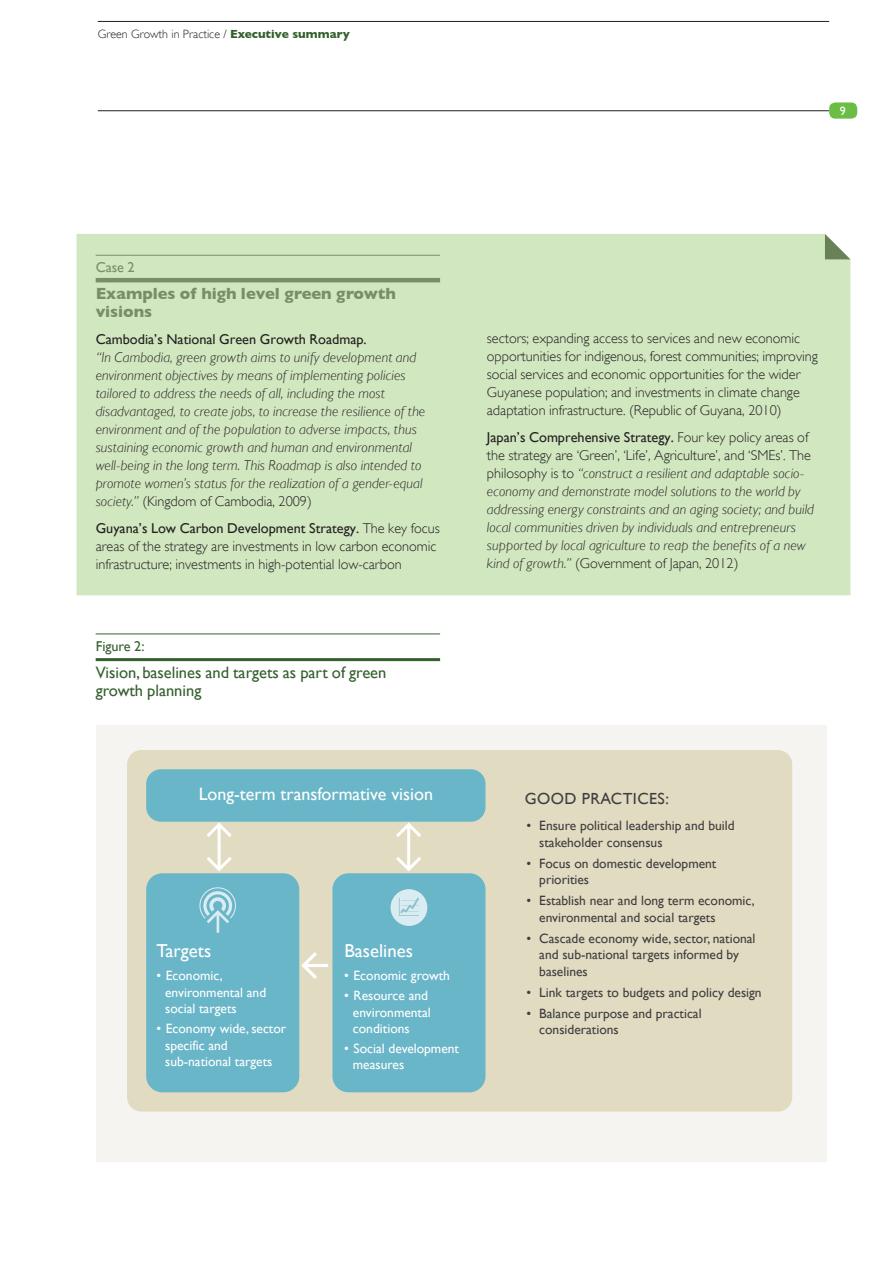
<style>
.page{position:relative;width:893px;height:1263px;background:#fff}
.page>*{position:absolute;margin:0;border:0;box-sizing:border-box;transform-origin:0 0}
.t1{font:18.75px "Gill Sans";color:#fff}
.t2{font:18px "Gill Sans";color:#fff}
.Figure_title{font:16.5px/18px "Gill Sans";color:#34602e}
.Box_title{font:700 16.5px/18px "Gill Sans";color:#798d69}
.t3{font:16.05px "Gill Sans";letter-spacing:.025em;color:#3e3e3f}
.Body_copy___NO_inden{font:italic 300 14.25px/18px "Gill Sans";letter-spacing:.01em;color:#231f20}
.Body_copy___NO_inden-2{font:300 14.25px/18px "Gill Sans";color:#231f20}
.Figure_number{font:14.25px "Gill Sans";color:#34602e}
.Box_number{font:14.25px "Gill Sans";color:#798d69}
.t4{font:13.5px/16.5px "Gill Sans";color:#3e3e3f}
.t5{font:13.5px/16.5px "Gill Sans";color:#fff}
.t6{font:300 12px "Gill Sans";color:#231f20}
.t7{font:12px "Gill Sans";color:#fff}
.s1{font-weight:700;color:#34602e}
.s2{font-weight:400;font-style:normal}
.s3{font-style:normal}
.s4{font-weight:400}
</style>
<div class="page">
<hr style="left:98px;top:21px;width:731px;height:1px;background:#231f20">
<hr style="left:98px;top:110px;width:731px;height:1px;background:#231f20">
<div style="left:829px;top:102px;width:28px;height:17px;background:#6cbd45;border-radius:6px"></div>
<div style="left:77px;top:234px;width:773px;height:361px;background:#d1e7c0"></div>
<svg style="left:825px;top:234px;width:25px;height:25px"></svg>
<hr style="left:96px;top:255px;width:344px;height:1px;background:#798d69">
<hr style="left:96px;top:278px;width:344px;height:4px;background:#798d69">
<div style="left:96px;top:725px;width:730px;height:437px;background:#f5f4f1"></div>
<div style="left:127px;top:750px;width:665px;height:361px;background:#e1dbc1;border-radius:14px"></div>
<svg style="left:207px;top:822px;width:25px;height:49px"></svg>
<svg style="left:396px;top:822px;width:25px;height:49px"></svg>
<svg style="left:301px;top:952px;width:27px;height:27px"></svg>
<div style="left:146px;top:769px;width:339px;height:53px;background:#6ab6c9;border-radius:15px"></div>
<div style="left:146px;top:873px;width:153px;height:219px;background:#6ab6c9;border-radius:16px"></div>
<div style="left:332px;top:873px;width:153px;height:219px;background:#6ab6c9;border-radius:16px"></div>
<div style="left:391px;top:889px;width:36px;height:37px;background:#d9ecf1;border-radius:50%"></div>
<svg style="left:399px;top:898px;width:20px;height:18px"></svg>
<svg style="left:199px;top:887px;width:37px;height:46px"></svg>
<hr style="left:96px;top:634px;width:344px;height:1px;background:#34602e">
<hr style="left:96px;top:658px;width:344px;height:3px;background:#34602e">
<p class="t6" style="left:98px;top:25px;width:253px">Green Growth in Practice / <span class="s1">Executive summary</span></p>
<p class="t7" style="left:840px;top:104px;width:7px">9</p>
<p class="Box_number" style="left:96px;top:259px;width:41px">Case 2</p>
<p class="Box_title" style="left:96px;top:285px;width:302px">Examples of high level green growth visions</p>
<p class="Body_copy___NO_inden" style="left:96px;top:331px;width:331px"><span class="s2">Cambodia’s National Green Growth Roadmap.<br></span>“In Cambodia, green growth aims to unify development and environment objectives by means of implementing policies tailored to address the needs of all, including the most disadvantaged, to create jobs, to increase the resilience of the environment and of the population to adverse impacts, thus sustaining economic growth and human and environmental well-being in the long term. This Roadmap is also intended to promote women’s status for the realization of a gender-equal society.” <span class="s3">(Kingdom of Cambodia, 2009)</span></p>
<p class="Body_copy___NO_inden-2" style="left:96px;top:519px;width:346px"><span class="s4">Guyana’s Low Carbon Development Strategy.</span> The key focus areas of the strategy are investments in low carbon economic infrastructure; investments in high-potential low-carbon</p>
<p class="Figure_number" style="left:96px;top:638px;width:50px">Figure 2:</p>
<p class="Figure_title" style="left:96px;top:663px;width:292px">Vision, baselines and targets as part of green growth planning</p>
<p class="Body_copy___NO_inden-2" style="left:487px;top:329px;width:332px">sectors; expanding access to services and new economic opportunities for indigenous, forest communities; improving social services and economic opportunities for the wider Guyanese population; and investments in climate change adaptation infrastructure. (Republic of Guyana, 2010)</p>
<p class="Body_copy___NO_inden" style="left:487px;top:428px;width:328px"><span class="s2">Japan’s Comprehensive Strategy.</span> <span class="s3">Four key policy areas of the strategy are ‘Green’, ‘Life’, Agriculture’, and ‘SMEs’. The philosophy is to</span> “construct a resilient and adaptable socio&shy;economy and demonstrate model solutions to the world by addressing energy constraints and an aging society; and build local communities driven by individuals and entrepreneurs supported by local agriculture to reap the benefits of a new kind of growth.” <span class="s3">(Government of Japan, 2012)</span></p>
<p class="t2" style="left:199px;top:784px;width:236px">Long-term transformative vision</p>
<p class="t3" style="left:525px;top:789px;width:146px">GOOD PRACTICES:</p>
<p class="t1" style="left:157px;top:940px;width:56px">Targets</p>
<p class="t1" style="left:344px;top:940px;width:70px">Baselines</p>
<p class="t5" style="left:165px;top:967px;width:103px;text-indent:-9px">• Economic, environmental and social targets</p>
<p class="t5" style="left:165px;top:1020px;width:123px;text-indent:-9px">• Economy wide, sector specific and sub-national targets</p>
<p class="t5" style="left:344px;top:967px;width:107px">• Economic growth</p>
<p class="t5" style="left:353px;top:987px;width:79px;text-indent:-9px">• Resource and environmental conditions</p>
<p class="t5" style="left:353px;top:1040px;width:108px;text-indent:-9px">• Social development measures</p>
<p class="t4" style="left:539px;top:817px;width:197px;text-indent:-13px">• Ensure political leadership and build stakeholder consensus</p>
<p class="t4" style="left:539px;top:855px;width:179px;text-indent:-13px">• Focus on domestic development priorities</p>
<p class="t4" style="left:539px;top:892px;width:217px;text-indent:-13px">• Establish near and long term economic, environmental and social targets</p>
<p class="t4" style="left:539px;top:930px;width:218px;text-indent:-13px">• Cascade economy wide, sector, national and sub-national targets informed by baselines</p>
<p class="t4" style="left:526px;top:984px;width:237px">• Link targets to budgets and policy design</p>
<p class="t4" style="left:539px;top:1005px;width:164px;text-indent:-13px">• Balance purpose and practical considerations</p>
</div>
